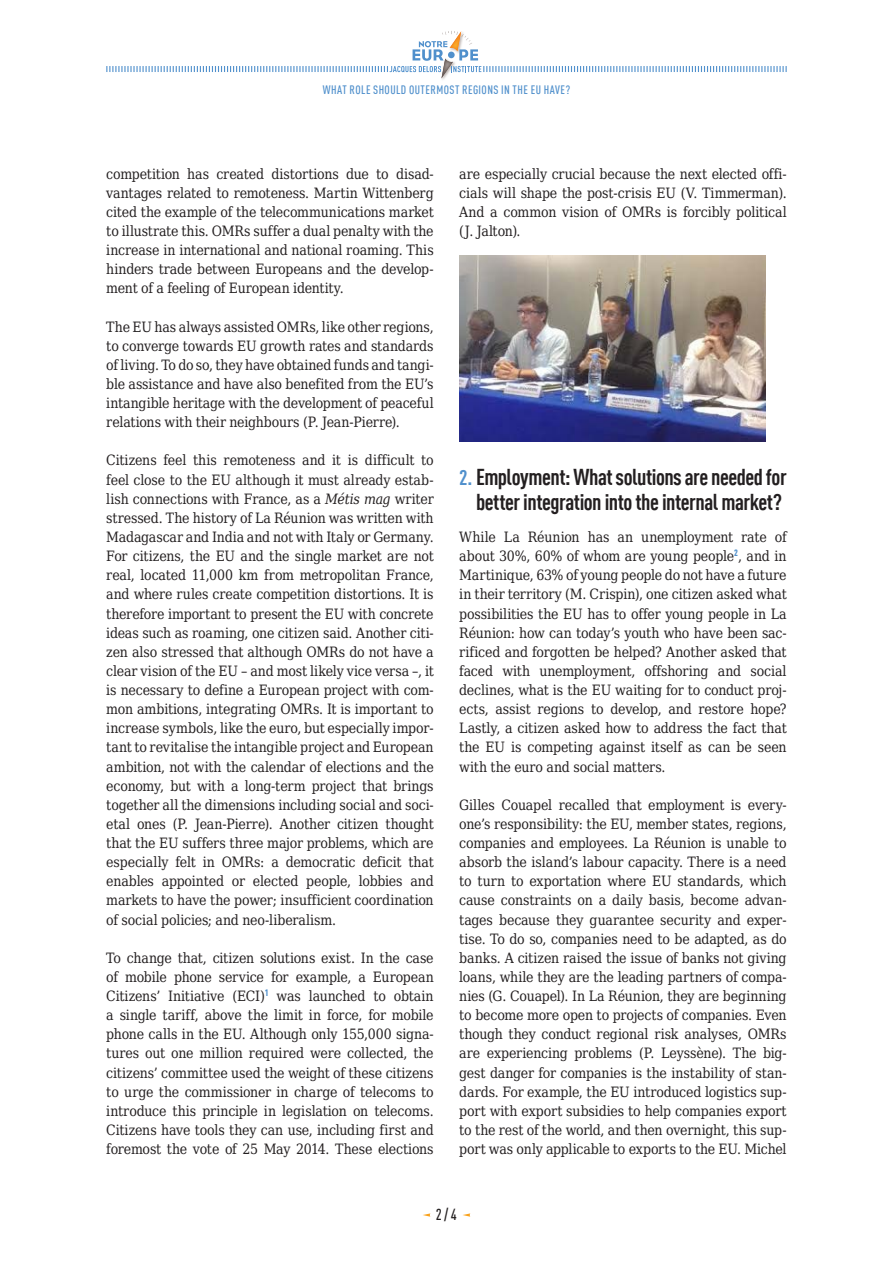
<style>
.page{position:relative;width:893px;height:1263px;background:#fff}
.page>*{position:absolute;margin:0;border:0;box-sizing:border-box;transform-origin:0 0}
.SYN_Titre1{font:700 condensed 22.5px/25.5px "DIN Offc Pro";letter-spacing:-.02em;color:#231f20;text-align:center}
.t1{font:500 condensed 15.75px "DIN Offc Pro";color:#231f20}
.SYN_Courant{font:14.25px/19.2px "DejaVu Serif Condensed";letter-spacing:-.01em;color:#231f20;text-align:justify}
.t2{font:500 condensed 12px "DIN Offc Pro";color:#5090cc}
.s1{font-style:italic}
.s2{font-size:21px;color:#5090cc}
</style>
<div class="page">
<svg style="left:423px;top:1213px;width:7px;height:4px"></svg>
<svg style="left:463px;top:1213px;width:7px;height:4px"></svg>
<svg style="left:106px;top:31px;width:681px;height:47px"></svg>
<img style="left:459px;top:255px;width:306px;height:187px">
<p class="t2" style="left:323px;top:81px;width:33px">WHAT ROLE</p>
<p class="t2" style="left:373px;top:81px;width:7px">SHOULD</p>
<p class="t2" style="left:409px;top:81px;width:7px">OUTERMOST</p>
<p class="t2" style="left:462px;top:81px;width:6px">REGIONS</p>
<p class="t2" style="left:501px;top:81px;width:49px">IN THE EU HAVE</p>
<p class="t2" style="left:565px;top:81px;width:6px">?</p>
<p class="SYN_Courant" style="left:106px;top:163px;width:329px">competition has created distortions due to disad&shy;vantages related to remoteness. Martin Wittenberg cited the example of the telecommunications market to illustrate this. OMRs suffer a dual penalty with the increase in international and national roaming. This hinders trade between Europeans and the develop&shy;ment of a feeling of European identity.</p>
<p class="SYN_Courant" style="left:106px;top:316px;width:329px">The EU has always assisted OMRs, like other regions, to converge towards EU growth rates and standards of living. To do so, they have obtained funds and tangi&shy;ble assistance and have also benefited from the EU’s intangible heritage with the development of peaceful relations with their neighbours (P. Jean-Pierre).</p>
<p class="SYN_Courant" style="left:106px;top:450px;width:329px">Citizens feel this remoteness and it is difficult to feel close to the EU although it must already estab&shy;lish connections with France, as a <span class="s1">Métis mag</span> writer stressed. The history of La Réunion was written with Madagascar and India and not with Italy or Germany.<br>For citizens, the EU and the single market are not real, located 11,000 km from metropolitan France, and where rules create competition distortions. It is therefore important to present the EU with concrete ideas such as roaming, one citizen said. Another citi&shy;zen also stressed that although OMRs do not have a clear vision of the EU – and most likely vice versa –, it is necessary to define a European project with com&shy;mon ambitions, integrating OMRs. It is important to increase symbols, like the euro, but especially impor&shy;tant to revitalise the intangible project and European ambition, not with the calendar of elections and the economy, but with a long-term project that brings together all the dimensions including social and soci&shy;etal ones (P. Jean-Pierre). Another citizen thought that the EU suffers three major problems, which are especially felt in OMRs: a democratic deficit that enables appointed or elected people, lobbies and markets to have the power; insufficient coordination of social policies; and neo-liberalism.</p>
<p class="SYN_Courant" style="left:106px;top:947px;width:329px">To change that, citizen solutions exist. In the case of mobile phone service for example, a European Citizens’ Initiative (ECI)<sup>1</sup> was launched to obtain a single tariff, above the limit in force, for mobile phone calls in the EU. Although only 155,000 signa&shy;tures out one million required were collected, the citizens’ committee used the weight of these citizens to urge the commissioner in charge of telecoms to introduce this principle in legislation on telecoms.<br>Citizens have tools they can use, including first and foremost the vote of 25 May 2014. These elections</p>
<p class="SYN_Courant" style="left:459px;top:163px;width:329px">are especially crucial because the next elected offi&shy;cials will shape the post-crisis EU (V. Timmerman).<br>And a common vision of OMRs is forcibly political (J. Jalton).</p>
<p class="SYN_Titre1" style="left:459px;top:461px;width:329px"><span class="s2">2.</span> Employment: What solutions are needed for better integration into the internal market?</p>
<p class="SYN_Courant" style="left:459px;top:526px;width:329px">While La Réunion has an unemployment rate of about 30%, 60% of whom are young people<sup>2</sup>, and in Martinique, 63% of young people do not have a future in their territory (M. Crispin), one citizen asked what possibilities the EU has to offer young people in La Réunion: how can today’s youth who have been sac&shy;rificed and forgotten be helped? Another asked that faced with unemployment, offshoring and social declines, what is the EU waiting for to conduct proj&shy;ects, assist regions to develop, and restore hope?<br>Lastly, a citizen asked how to address the fact that the EU is competing against itself as can be seen with the euro and social matters.</p>
<p class="SYN_Courant" style="left:459px;top:794px;width:329px">Gilles Couapel recalled that employment is every&shy;one’s responsibility: the EU, member states, regions, companies and employees. La Réunion is unable to absorb the island’s labour capacity. There is a need to turn to exportation where EU standards, which cause constraints on a daily basis, become advan&shy;tages because they guarantee security and exper&shy;tise. To do so, companies need to be adapted, as do banks. A citizen raised the issue of banks not giving loans, while they are the leading partners of compa&shy;nies (G. Couapel). In La Réunion, they are beginning to become more open to projects of companies. Even though they conduct regional risk analyses, OMRs are experiencing problems (P. Leyssène). The big&shy;gest danger for companies is the instability of stan&shy;dards. For example, the EU introduced logistics sup&shy;port with export subsidies to help companies export to the rest of the world, and then overnight, this sup&shy;port was only applicable to exports to the EU. Michel</p>
<p class="t1" style="left:436px;top:1203px;width:22px">2 / 4</p>
</div>
